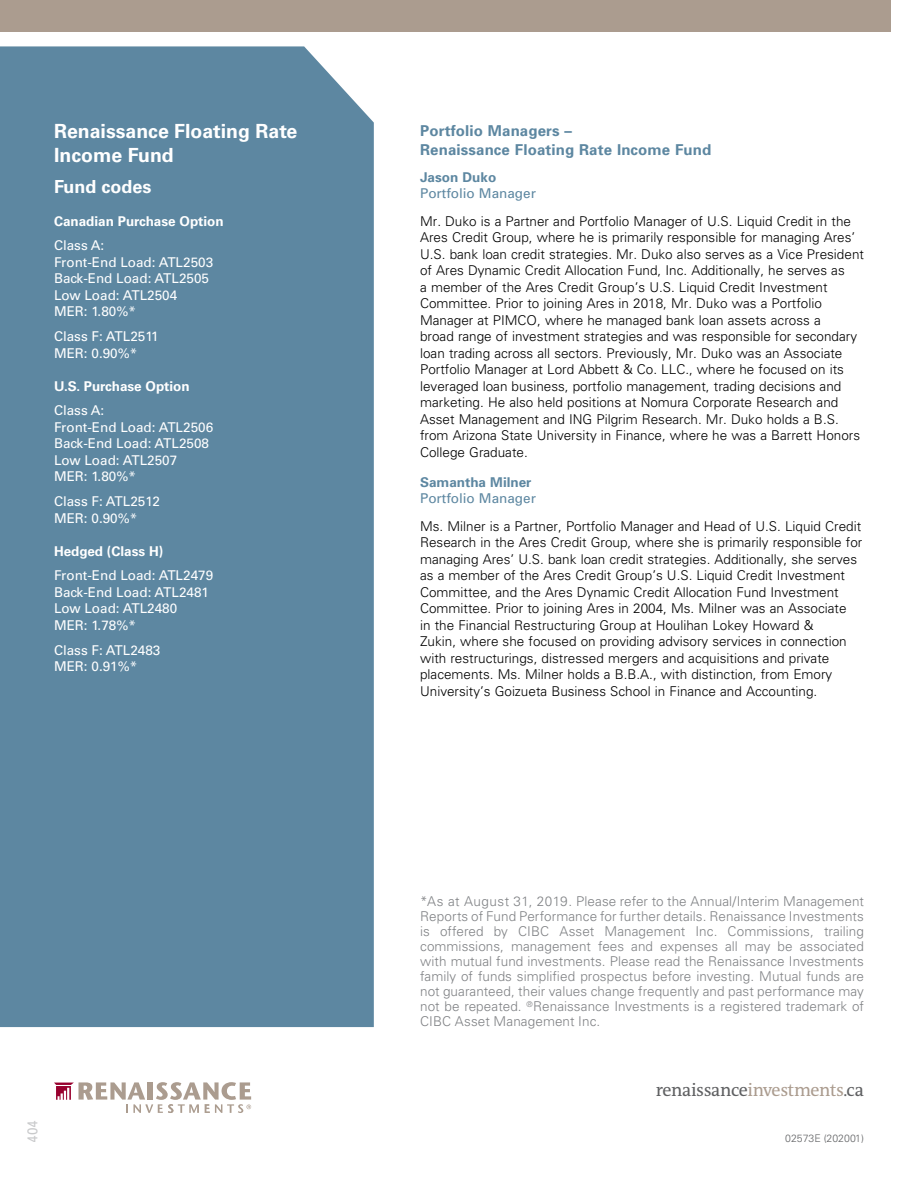
<style>
.page{position:relative;width:918px;height:1188px;background:#fff}
.page>*{position:absolute;margin:0;border:0;box-sizing:border-box;transform-origin:0 0}
.t1{font:700 19.5px/24px "Univers LT";color:#fff}
.t2{font:18px "The Antiqua Sun OT";letter-spacing:-.02em;color:#5f6062}
.t3{font:700 18px "Univers LT";color:#fff}
.subhead{font:700 15px/19.5px "Univers";letter-spacing:.01em;color:#5d87a1}
.t4{font:14.25px "Univers";color:#939598;scale:.95 1}
.t5{font:300 13.5px/16.5px "Univers";color:#000}
.t6{font:300 13.5px/15px "Univers LT";letter-spacing:.005em;color:#808285;text-align:justify}
.t7{font:13.5px "Univers LT";color:#fff}
.t8{font:700 13.5px "Univers LT";color:#fff}
.t9{font:13.5px "Univers";color:#5d87a1}
.t10{font:700 13.5px "Univers";color:#5d87a1}
.t11{font:300 10.5px "Univers LT";color:#636466}
.s1{color:#ab9c8f}
</style>
<div class="page">
<div style="left:0;top:0;width:891px;height:31px;background:#ab9c8f"></div>
<svg style="left:54px;top:1082px;width:197px;height:31px"></svg>
<div style="left:0;top:46px;width:374px;height:981px;background:#5d87a1"></div>
<p class="t1" style="left:54px;top:120px;width:245px">Renaissance Floating Rate<br>Income Fund</p>
<p class="t3" style="left:54px;top:176px;width:99px">Fund codes</p>
<p class="t8" style="left:54px;top:213px;width:171px">Canadian Purchase Option</p>
<p class="t7" style="left:54px;top:238px;width:52px">Class A:</p>
<p class="t7" style="left:54px;top:254px;width:161px">Front-End Load: ATL2503</p>
<p class="t7" style="left:54px;top:271px;width:157px">Back-End Load: ATL2505</p>
<p class="t7" style="left:54px;top:287px;width:125px">Low Load: ATL2504</p>
<p class="t7" style="left:54px;top:304px;width:83px">MER: 1.80%*</p>
<p class="t7" style="left:54px;top:328px;width:106px">Class F: ATL2511</p>
<p class="t7" style="left:54px;top:345px;width:85px">MER: 0.90%*</p>
<p class="t8" style="left:54px;top:378px;width:137px">U.S. Purchase Option</p>
<p class="t7" style="left:54px;top:403px;width:52px">Class A:</p>
<p class="t7" style="left:54px;top:419px;width:161px">Front-End Load: ATL2506</p>
<p class="t7" style="left:54px;top:436px;width:157px">Back-End Load: ATL2508</p>
<p class="t7" style="left:54px;top:452px;width:125px">Low Load: ATL2507</p>
<p class="t7" style="left:54px;top:469px;width:83px">MER: 1.80%*</p>
<p class="t7" style="left:54px;top:493px;width:108px">Class F: ATL2512</p>
<p class="t7" style="left:54px;top:510px;width:85px">MER: 0.90%*</p>
<p class="t8" style="left:54px;top:543px;width:111px">Hedged (Class H)</p>
<p class="t7" style="left:54px;top:568px;width:161px">Front-End Load: ATL2479</p>
<p class="t7" style="left:54px;top:584px;width:157px">Back-End Load: ATL2481</p>
<p class="t7" style="left:54px;top:601px;width:125px">Low Load: ATL2480</p>
<p class="t7" style="left:54px;top:617px;width:83px">MER: 1.78%*</p>
<p class="t7" style="left:54px;top:642px;width:108px">Class F: ATL2483</p>
<p class="t7" style="left:54px;top:658px;width:85px">MER: 0.91%*</p>
<p class="t4" style="left:23px;top:1143px;width:25px;rotate:-90deg">404</p>
<p class="subhead" style="left:420px;top:120px;width:293px">Portfolio Managers –<br>Renaissance Floating Rate Income Fund</p>
<p class="t10" style="left:420px;top:168px;width:78px">Jason Duko</p>
<p class="t9" style="left:420px;top:185px;width:117px">Portfolio Manager</p>
<p class="t5" style="left:420px;top:212px;width:445px">Mr. Duko is a Partner and Portfolio Manager of U.S. Liquid Credit in the Ares Credit Group, where he is primarily responsible for managing Ares’ U.S. bank loan credit strategies. Mr. Duko also serves as a Vice President of Ares Dynamic Credit Allocation Fund, Inc. Additionally, he serves as<br>a member of the Ares Credit Group’s U.S. Liquid Credit Investment Committee. Prior to joining Ares in 2018, Mr. Duko was a Portfolio Manager at PIMCO, where he managed bank loan assets across a<br>broad range of investment strategies and was responsible for secondary loan trading across all sectors. Previously, Mr. Duko was an Associate Portfolio Manager at Lord Abbett &amp; Co. LLC., where he focused on its leveraged loan business, portfolio management, trading decisions and marketing. He also held positions at Nomura Corporate Research and Asset Management and ING Pilgrim Research. Mr. Duko holds a B.S. from Arizona State University in Finance, where he was a Barrett Honors College Graduate.</p>
<p class="t10" style="left:420px;top:473px;width:113px">Samantha Milner</p>
<p class="t9" style="left:420px;top:490px;width:117px">Portfolio Manager</p>
<p class="t5" style="left:420px;top:517px;width:444px">Ms. Milner is a Partner, Portfolio Manager and Head of U.S. Liquid Credit Research in the Ares Credit Group, where she is primarily responsible for managing Ares’ U.S. bank loan credit strategies. Additionally, she serves as a member of the Ares Credit Group’s U.S. Liquid Credit Investment Committee, and the Ares Dynamic Credit Allocation Fund Investment Committee. Prior to joining Ares in 2004, Ms. Milner was an Associate<br>in the Financial Restructuring Group at Houlihan Lokey Howard &amp;<br>Zukin, where she focused on providing advisory services in connection with restructurings, distressed mergers and acquisitions and private placements. Ms. Milner holds a B.B.A., with distinction, from Emory University’s Goizueta Business School in Finance and Accounting.</p>
<p class="t6" style="left:420px;top:894px;width:445px">*As at August 31, 2019. Please refer to the Annual/Interim Management Reports of Fund Performance for further details. Renaissance Investments is offered by CIBC Asset Management Inc. Commissions, trailing commissions, management fees and expenses all may be associated with mutual fund investments. Please read the Renaissance Investments family of funds simplified prospectus before investing. Mutual funds are not guaranteed, their values change frequently and past performance may not be repeated. <sup>®</sup>Renaissance Investments is a registered trademark of CIBC Asset Management Inc.</p>
<p class="t2" style="left:656px;top:1080px;width:210px">renaissance<span class="s1">investments</span>.ca</p>
<p class="t11" style="left:785px;top:1132px;width:80px">02573E (202001)</p>
</div>
